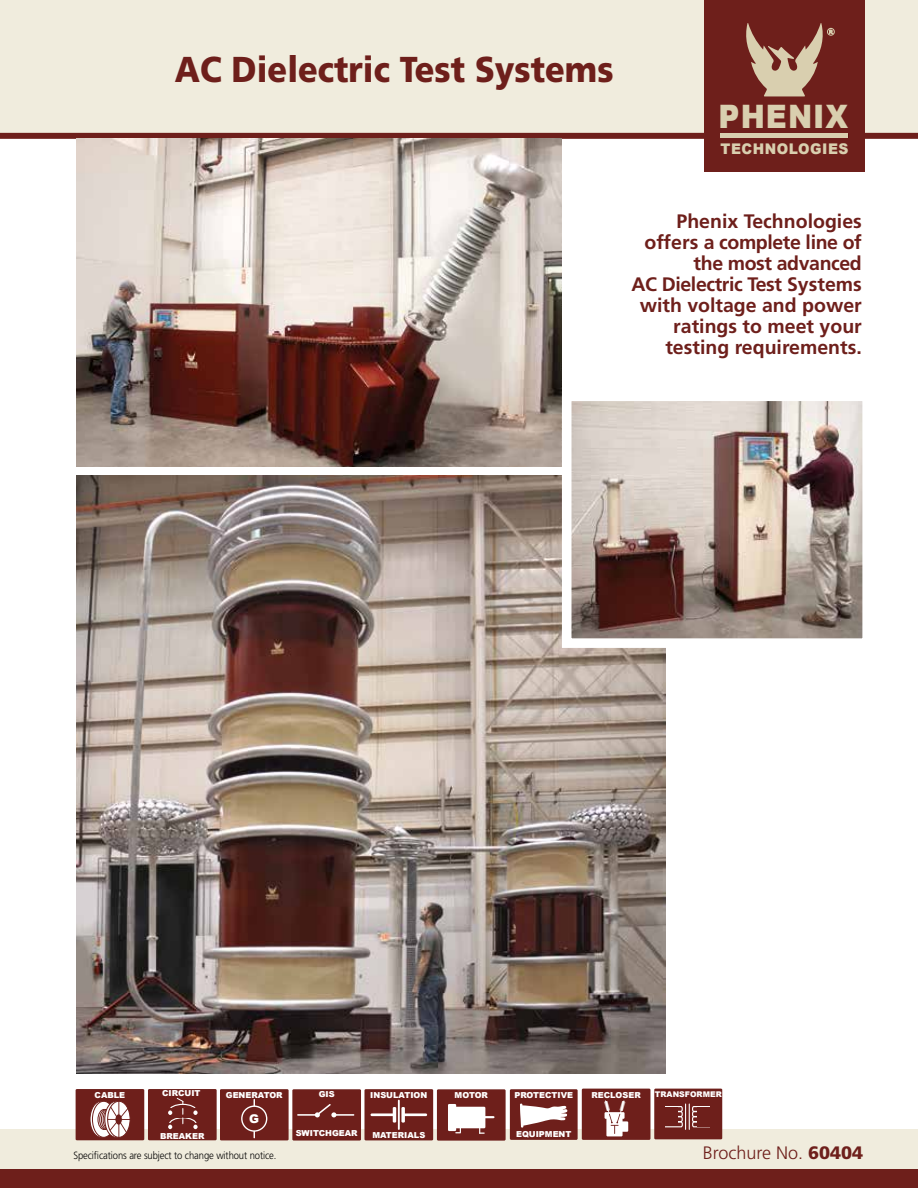
<style>
.page{position:relative;width:918px;height:1188px;background:#fff}
.page>*{position:absolute;margin:0;border:0;box-sizing:border-box;transform-origin:0 0}
.t1{font:900 36px "Frutiger";color:#6e1f1b;scale:.9 1}
.t2{font:900 32.4px "Arial";letter-spacing:.035em;color:#d9cfaf;scale:.9 1}
.t3{font:700 19.5px/21px "Frutiger";color:#6e1f1b;text-align:right}
.t4{font:300 18px "Frutiger";color:#6e1f1b}
.t5{font:900 14.7px "Arial";letter-spacing:.035em;color:#d9cfaf;scale:.94 1}
.t6{font:900 12px "Arial";color:#fff}
.t7{font:300 10.5px "Frutiger";letter-spacing:-.01em;color:#000;scale:.9 1}
.t8{font:900 8.25px "Arial";color:#fff}
.t9{font:900 7.8px "Arial";color:#fff}
.s1{font-weight:900}
</style>
<div class="page">
<div style="left:1px;top:0;width:917px;height:133px;background:#f0ecdd"></div>
<div style="left:0;top:133px;width:918px;height:6px;background:#6e1f1b"></div>
<div style="left:0;top:1130px;width:918px;height:46px;background:#f0ecdd"></div>
<div style="left:0;top:1169px;width:918px;height:19px;background:#6e1f1b"></div>
<div style="left:704px;top:0;width:161px;height:172px;background:#6e1f1b"></div>
<div style="left:827px;top:28px;width:8px;height:8px;border:1px solid #d9cfaf;border-radius:50%"></div>
<svg style="left:746px;top:23px;width:87px;height:73px"></svg>
<hr style="left:721px;top:134px;width:127px;height:4px;background:#d9cfaf">
<div style="left:76px;top:1089px;width:68px;height:51px;background:#6e1f1b"></div>
<svg style="left:90px;top:1101px;width:22px;height:36px"></svg>
<div style="left:90px;top:1101px;width:23px;height:37px;border:1px solid #6e1f1b;border-radius:50%"></div>
<svg style="left:92px;top:1101px;width:23px;height:36px"></svg>
<div style="left:92px;top:1101px;width:23px;height:37px;border:1px solid #6e1f1b;border-radius:50%"></div>
<div style="left:98px;top:1109px;width:13px;height:21px;border:1px solid #6e1f1b;border-radius:50%"></div>
<div style="left:99px;top:1109px;width:13px;height:21px;border:1px solid #6e1f1b;border-radius:50%"></div>
<svg style="left:101px;top:1109px;width:13px;height:21px"></svg>
<div style="left:101px;top:1109px;width:13px;height:21px;border:1px solid #6e1f1b;border-radius:50%"></div>
<div style="left:103px;top:1109px;width:13px;height:21px;border:1px solid #6e1f1b;border-radius:50%"></div>
<svg style="left:105px;top:1101px;width:22px;height:36px"></svg>
<div style="left:105px;top:1101px;width:23px;height:37px;border:1px solid #6e1f1b;border-radius:50%"></div>
<svg style="left:108px;top:1101px;width:22px;height:36px"></svg>
<div style="left:107px;top:1101px;width:23px;height:37px;border:1px solid #6e1f1b;border-radius:50%"></div>
<hr style="left:118px;top:1099px;width:1px;height:40px;background:#6e1f1b">
<svg style="left:110px;top:1103px;width:20px;height:34px"></svg>
<hr style="left:108px;top:1119px;width:31px;height:1px;background:#6e1f1b">
<div style="left:220px;top:1089px;width:69px;height:51px;background:#6e1f1b"></div>
<div style="left:241px;top:1105px;width:26px;height:27px;border:1px solid #fff;border-radius:50%"></div>
<div style="left:292px;top:1089px;width:69px;height:52px;background:#6e1f1b"></div>
<hr style="left:297px;top:1114px;width:22px;height:2px;background:#fff">
<svg style="left:315px;top:1104px;width:21px;height:13px"></svg>
<hr style="left:333px;top:1114px;width:21px;height:2px;background:#fff">
<div style="left:364px;top:1089px;width:69px;height:51px;background:#6e1f1b"></div>
<hr style="left:371px;top:1113px;width:25px;height:3px;background:#fff">
<hr style="left:393px;top:1107px;width:3px;height:16px;background:#fff">
<hr style="left:402px;top:1113px;width:25px;height:3px;background:#fff">
<svg style="left:401px;top:1107px;width:4px;height:16px"></svg>
<hr style="left:398px;top:1100px;width:2px;height:30px;background:#fff">
<div style="left:437px;top:1089px;width:69px;height:52px;background:#6e1f1b"></div>
<div style="left:448px;top:1104px;width:8px;height:27px;background:#fff"></div>
<div style="left:451px;top:1107px;width:34px;height:21px;background:#fff"></div>
<svg style="left:485px;top:1116px;width:10px;height:2px"></svg>
<svg style="left:455px;top:1128px;width:6px;height:5px"></svg>
<svg style="left:479px;top:1128px;width:6px;height:6px"></svg>
<div style="left:510px;top:1089px;width:68px;height:51px;background:#6e1f1b"></div>
<svg style="left:520px;top:1104px;width:47px;height:24px"></svg>
<div style="left:582px;top:1089px;width:68px;height:51px;background:#6e1f1b"></div>
<div style="left:606px;top:1114px;width:17px;height:22px;background:#fff"></div>
<div style="left:621px;top:1121px;width:7px;height:11px;background:#fff"></div>
<svg style="left:604px;top:1100px;width:22px;height:34px"></svg>
<div style="left:148px;top:1089px;width:69px;height:51px;background:#6e1f1b"></div>
<div style="left:169px;top:1104px;width:28px;height:13px;border:1px solid #fff;border-radius:50%"></div>
<div style="left:169px;top:1117px;width:28px;height:14px;border:1px solid #fff;border-radius:50%"></div>
<div style="left:165px;top:1108px;width:36px;height:9px;background:#6e1f1b"></div>
<div style="left:164px;top:1123px;width:35px;height:9px;background:#6e1f1b"></div>
<svg style="left:193px;top:1125px;width:5px;height:4px"></svg>
<svg style="left:193px;top:1110px;width:5px;height:5px"></svg>
<svg style="left:168px;top:1098px;width:15px;height:31px"></svg>
<div style="left:654px;top:1089px;width:68px;height:50px;background:#6e1f1b"></div>
<svg style="left:665px;top:1103px;width:45px;height:27px"></svg>
<img style="left:77px;top:138px;width:484px;height:329px">
<img style="left:77px;top:476px;width:589px;height:598px">
<img style="left:573px;top:403px;width:288px;height:234px">
<div style="left:562px;top:392px;width:310px;height:256px;border:10px solid #fff"></div>
<h1 class="t1" style="left:175px;top:48px;width:489px">AC Dielectric Test Systems</h1>
<h2 class="t2" style="left:719px;top:93px;width:146px">PHENIX</h2>
<p class="t5" style="left:721px;top:138px;width:138px">TECHNOLOGIES</p>
<p class="t3" style="left:632px;top:210px;width:232px">Phenix Technologies offers a complete line of the most advanced<br>AC Dielectric Test Systems with voltage and power ratings to meet your testing requirements.</p>
<p class="t8" style="left:95px;top:1090px;width:32px">CABLE</p>
<p class="t8" style="left:162px;top:1089px;width:40px">CIRCUIT</p>
<p class="t8" style="left:591px;top:1090px;width:51px">RECLOSER</p>
<p class="t8" style="left:160px;top:1131px;width:46px">BREAKER</p>
<p class="t8" style="left:226px;top:1091px;width:58px">GENERATOR</p>
<p class="t8" style="left:319px;top:1090px;width:18px">GIS</p>
<p class="t8" style="left:296px;top:1129px;width:63px">SWITCHGEAR</p>
<p class="t8" style="left:455px;top:1091px;width:35px">MOTOR</p>
<p class="t8" style="left:514px;top:1091px;width:60px">PROTECTIVE</p>
<p class="t8" style="left:516px;top:1129px;width:57px">EQUIPMENT</p>
<p class="t8" style="left:370px;top:1091px;width:59px">INSULATION</p>
<p class="t8" style="left:372px;top:1130px;width:55px">MATERIALS</p>
<p class="t6" style="left:249px;top:1112px;width:11px">G</p>
<p class="t9" style="left:655px;top:1090px;width:68px">TRANSFORMER</p>
<p class="t7" style="left:73px;top:1149px;width:227px">Specifications are subject to change without notice.</p>
<p class="t4" style="left:703px;top:1142px;width:162px">Brochure No. <span class="s1">60404</span></p>
</div>
